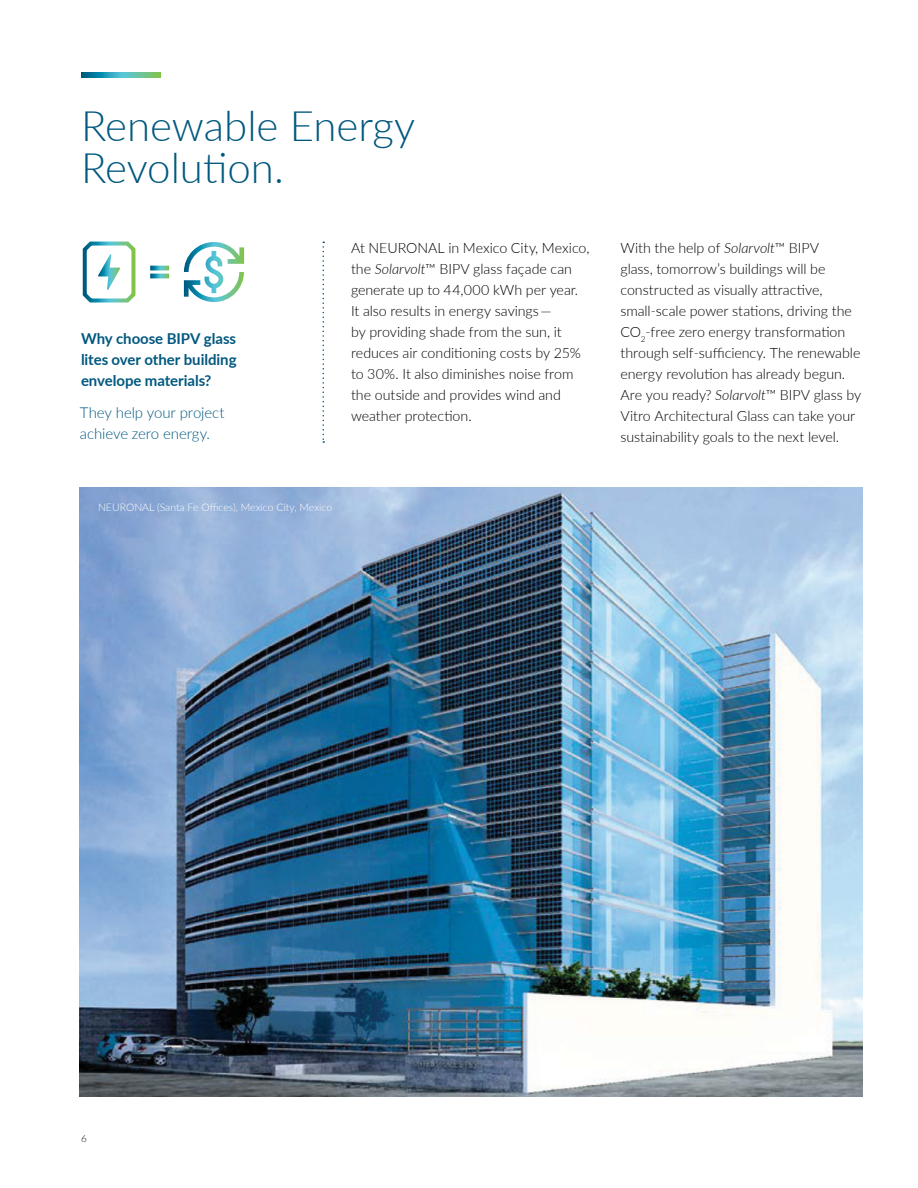
<style>
.page{position:relative;width:918px;height:1188px;background:#fff}
.page>*{position:absolute;margin:0;border:0;box-sizing:border-box;transform-origin:0 0}
.t1{font:300 42px/42px "Lato";color:#00587e}
.t2{font:700 15px/21px "Lato";letter-spacing:-.005em;color:#00587e;text-align:justify}
.t3{font:300 15px/21px "Lato";letter-spacing:-.01em;color:#00587e}
.t4{font:300 14.25px/21px "Lato";letter-spacing:-.005em;color:#000}
.t5{font:300 10.5px "Lato";color:#fff}
.t6{font:300 9.75px "Lato";color:#000}
.s1{font-style:italic}
</style>
<div class="page">
<img style="left:80px;top:487px;width:783px;height:610px">
<svg style="left:81px;top:72px;width:80px;height:5px"></svg>
<svg style="left:322px;top:242px;width:2px;height:201px"></svg>
<svg style="left:184px;top:242px;width:60px;height:60px"></svg>
<svg style="left:150px;top:266px;width:19px;height:12px"></svg>
<svg style="left:82px;top:241px;width:54px;height:62px"></svg>
<h1 class="t1" style="left:81px;top:103px;width:336px">Renewable Energy<br>Revolution.</h1>
<p class="t2" style="left:81px;top:328px;width:157px">Why choose BIPV glass lites over other building envelope materials?</p>
<p class="t3" style="left:80px;top:401px;width:146px">They help your project achieve zero energy.</p>
<p class="t4" style="left:351px;top:237px;width:240px">At NEURONAL in Mexico City, Mexico, the <span class="s1">Solarvolt</span>™ BIPV glass façade can generate up to 44,000 kWh per year.<br>It also results in energy savings —<br>by providing shade from the sun, it reduces air conditioning costs by 25% to 30%. It also diminishes noise from the outside and provides wind and weather protection.</p>
<p class="t4" style="left:620px;top:237px;width:242px">With the help of <span class="s1">Solarvolt</span>™ BIPV<br>glass, tomorrow’s buildings will be constructed as visually attractive, small-scale power stations, driving the CO<sub>2</sub>-free zero energy transformation through self-sufficiency. The renewable energy revolution has already begun.<br>Are you ready? <span class="s1">Solarvolt</span>™ BIPV glass by Vitro Architectural Glass can take your sustainability goals to the next level.</p>
<p class="t5" style="left:98px;top:500px;width:236px">NEURONAL (Santa Fe Offices), Mexico City, Mexico</p>
<p class="t6" style="left:81px;top:1132px;width:7px">6</p>
</div>
